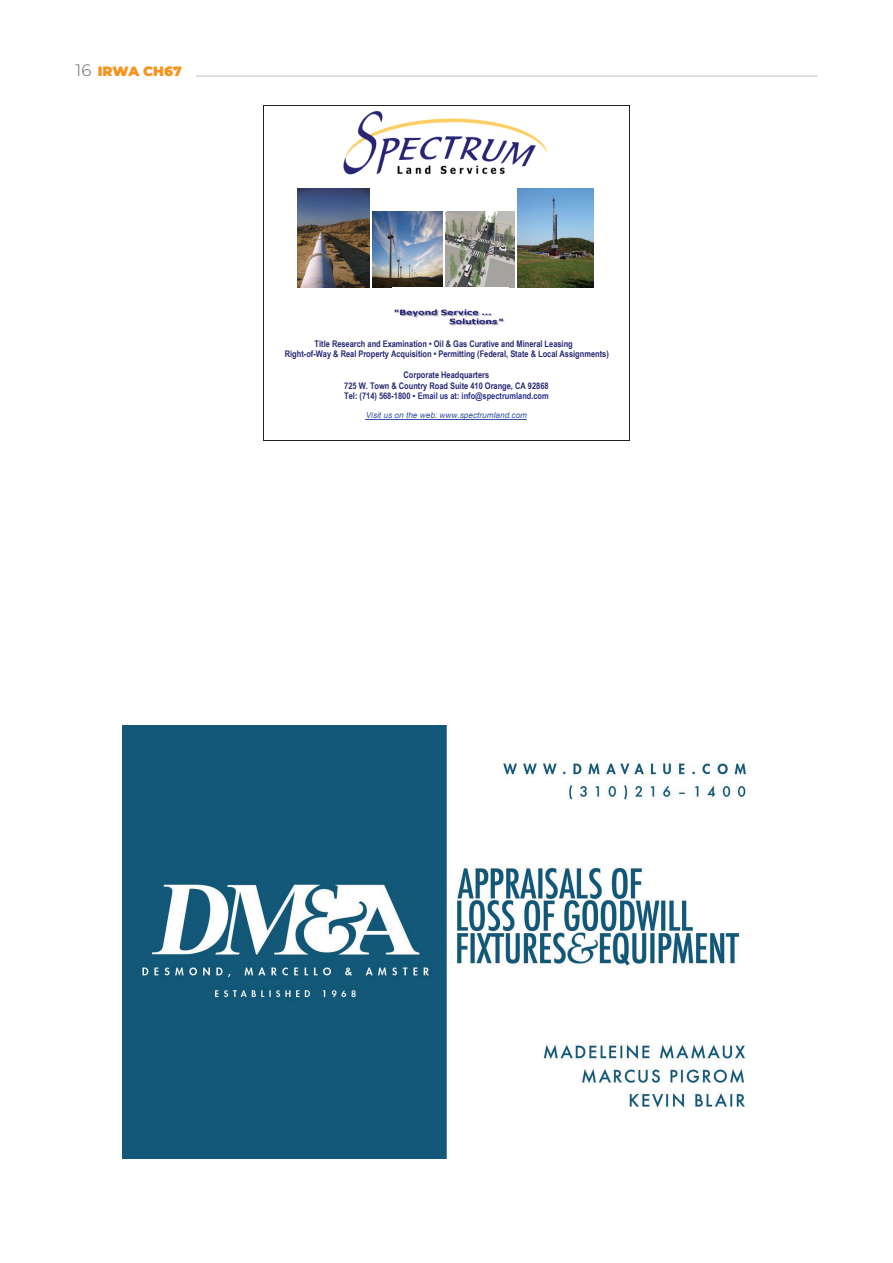
<style>
.page{position:relative;width:893px;height:1263px;background:#fff}
.page>*{position:absolute;margin:0;border:0;box-sizing:border-box;transform-origin:0 0}
.t1{font:900 13.5px "Montserrat";color:#f7931d}
.t2{font:700 9.15px/10.4px "Arial Narrow";color:#272873}
.t3{font:italic 8.25px "Arial";color:#3853a3}
.s1{font-weight:300;font-size:16.5px;color:#636366}
.s2{color:#2a3088}
</style>
<div class="page">
<img style="left:122px;top:726px;width:625px;height:432px">
<img style="left:343px;top:110px;width:205px;height:65px">
<hr style="left:264px;top:105px;width:365px;height:1px;background:#231f20">
<hr style="left:263px;top:105px;width:1px;height:83px;background:#231f20">
<hr style="left:629px;top:105px;width:1px;height:83px;background:#231f20">
<img style="left:298px;top:188px;width:72px;height:100px">
<img style="left:372px;top:211px;width:71px;height:77px">
<img style="left:445px;top:211px;width:70px;height:77px">
<img style="left:517px;top:188px;width:76px;height:100px">
<hr style="left:263px;top:188px;width:1px;height:100px;background:#231f20">
<hr style="left:629px;top:188px;width:1px;height:100px;background:#231f20">
<img style="left:394px;top:309px;width:111px;height:17px">
<hr style="left:263px;top:288px;width:1px;height:50px;background:#231f20">
<hr style="left:629px;top:288px;width:1px;height:50px;background:#231f20">
<hr style="left:366px;top:419px;width:161px;height:1px;background:#3853a3">
<hr style="left:264px;top:441px;width:365px;height:1px;background:#231f20">
<svg style="left:263px;top:338px;width:1px;height:103px"></svg>
<svg style="left:629px;top:338px;width:1px;height:103px"></svg>
<hr style="left:196px;top:76px;width:621px;height:1px;background:#bcbdc0">
<h1 class="t1" style="left:76px;top:61px;width:108px"><span class="s1">16</span> IRWA CH67</h1>
<p class="t2" style="left:285px;top:338px;width:325px;text-indent:30px">Title Research and Examination • Oil &amp; Gas Curative and Mineral Leasing<br>Right-of-Way &amp; Real Property Acquisition • Permitting (Federal, State &amp; Local Assignments)</p>
<p class="t2" style="left:344px;top:369px;width:206px;text-align:center">Corporate Headquarters<br>725 W. Town &amp; Country Road Suite 410 Orange, CA 92868<br>Tel: (714) 568-1800 <span class="s2">▪ Email us at: info@spectrumland.com</span></p>
<p class="t3" style="left:366px;top:410px;width:163px">Visit us on the web: www.spectrumland.com</p>
</div>
